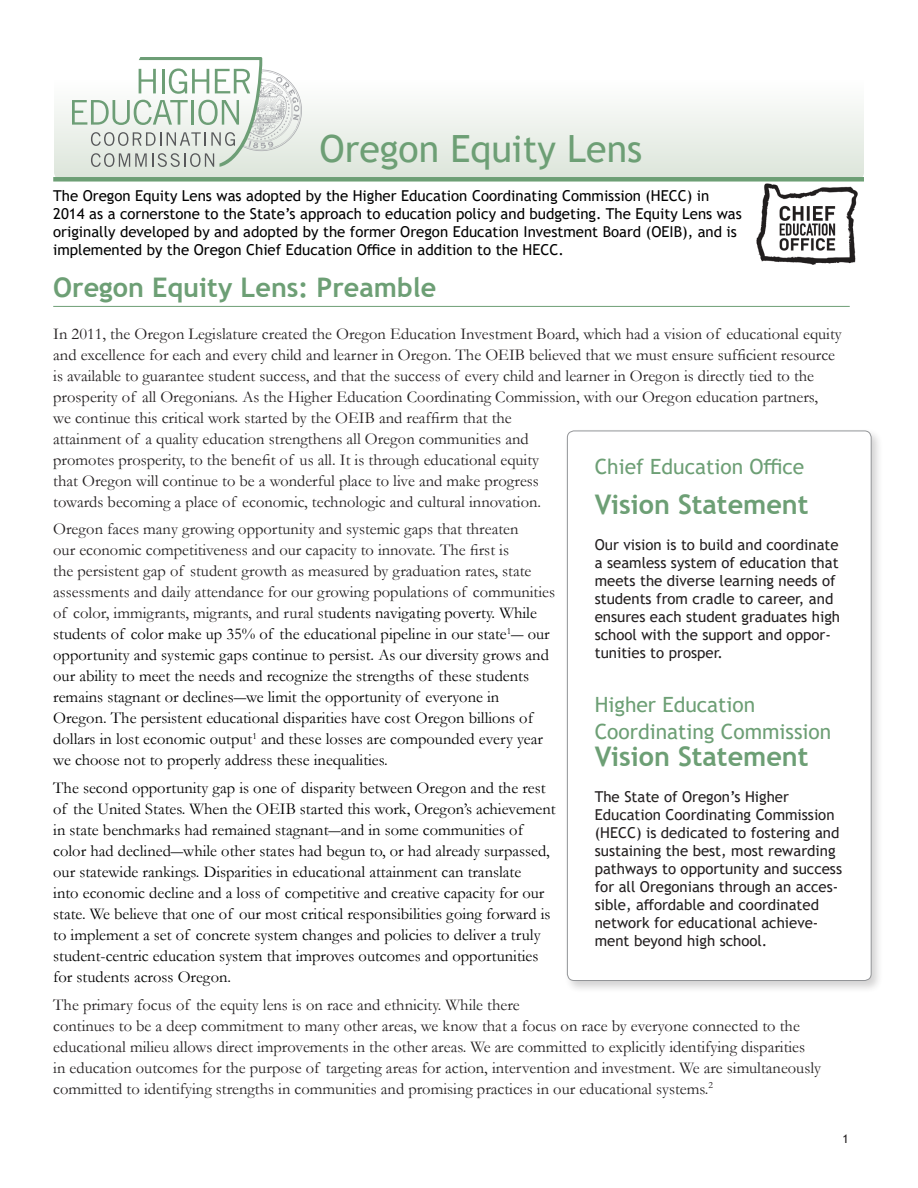
<style>
.page{position:relative;width:918px;height:1188px;background:#fff}
.page>*{position:absolute;margin:0;border:0;box-sizing:border-box;transform-origin:0 0}
.Header_Title{font:37.5px "Trebuchet MS";color:#6d9f75}
.Box_Quote_Body_Text{font:700 27px "Trebuchet MS";color:#6d9f75}
.Headline{font:700 27px "Trebuchet MS";color:#6d9f75}
.Box_Quote_Body_Text-2{font:21px "Trebuchet MS";color:#6d9f75}
.Bullet_Points{font:16.5px/21px "Garamond";color:#000}
.Bullet_Points-2{font:16.5px/21px "Garamond";color:#231f20}
.Box_Quote_Body_Text-3{font:15px/18px "Trebuchet MS";color:#231f20}
.t1{font:15px/18px "Trebuchet MS";color:#000}
.t2{font:12px "Trebuchet MS";color:#231f20}
.s1{color:#231f20}
</style>
<div class="page">
<svg style="left:54px;top:106px;width:810px;height:71px;fill:#e8eee7"></svg>
<svg style="left:72px;top:57px;width:230px;height:110px"></svg>
<hr style="left:53px;top:306px;width:797px;height:1px;background:#6d9f75">
<img style="left:756px;top:183px;width:102px;height:82px">
<div style="left:53px;top:177px;width:811px;height:5px;background:#6d9f75"></div>
<div style="left:564px;top:427px;width:320px;height:566px;background:#231f20;opacity:.2"></div>
<div style="left:567px;top:431px;width:304px;height:550px;background:#fff;border-radius:7px"></div>
<div style="left:567px;top:431px;width:305px;height:550px;border:1px solid #939598;border-radius:7px"></div>
<p class="Header_Title" style="left:320px;top:125px;width:324px">Oregon Equity Lens</p>
<p class="t1" style="left:53px;top:187px;width:690px">The Oregon Equity Lens was adopted by the Higher Education Coordinating Commission (HECC) in 2014 as a cornerstone to the State’s approach to education policy and budgeting. The Equity Lens was originally developed by and adopted by the former Oregon Education Investment Board (OEIB), and is implemented by the Oregon Chief Education Office in addition to the HECC.</p>
<p class="Headline" style="left:53px;top:271px;width:385px">Oregon Equity Lens: Preamble</p>
<p class="Bullet_Points-2" style="left:53px;top:323px;width:790px">In 2011, the Oregon Legislature created the Oregon Education Investment Board, which had a vision of educational equity and excellence for each and every child and learner in Oregon. The OEIB believed that we must ensure sufficient resource is available to guarantee student success, and that the success of every child and learner in Oregon is directly tied to the prosperity of all Oregonians. As the Higher Education Coordinating Commission, with our Oregon education partners,<br>we continue this critical work started by the OEIB and reaffirm that the<br>attainment of a quality education strengthens all Oregon communities and<br>promotes prosperity, to the benefit of us all. It is through educational equity<br>that Oregon will continue to be a wonderful place to live and make progress<br>towards becoming a place of economic, technologic and cultural innovation.</p>
<p class="Bullet_Points" style="left:53px;top:518px;width:503px"><span class="s1">Oregon faces many growing opportunity and systemic gaps that threaten<br>our economic competitiveness and our capacity to innovate. The first is<br>the persistent gap of student growth as measured by graduation rates, state assessments and daily attendance for our growing populations of communities of color, immigrants, migrants, and rural st</span>udents navigating poverty. While students of color make up 35% of the educational pipeline in our state<sup>1</sup>― our opportunity and systemic gaps continue to persist. As our diversity grows and our ability to meet the needs and recognize the strengths of these students remains stagnant or declines―we limit the opportunity of everyone in Oregon. The persistent educational disparities have cost Oregon billions of dollars in lost economic output<sup>1</sup> and these losses are compounded every year we choose not to properly address these inequalities.</p>
<p class="Bullet_Points" style="left:53px;top:777px;width:504px">The second opportunity gap is one of disparity between Oregon and the rest of the United States. When the OEIB started this work, Oregon’s achievement in state benchmarks had remained stagnant―and in some communities of color had declined―while other states had begun to, or had already surpassed, our statewide rankings. Disparities in educational attainment can translate<br>into economic decline and a loss of competitive and creative capacity for our state. We believe that one of our most critical responsibilities going forward is to implement a set of concrete system changes and policies to deliver a truly student-centric education system that improves outcomes and opportunities for students across Oregon.</p>
<p class="Bullet_Points-2" style="left:53px;top:994px;width:769px">The primary focus of the equity lens is on race and ethnicity. While there<br>continues to be a deep commitment to many other areas, we know that a focus on race by everyone connected to the educational milieu allows direct improvements in the other areas. We are committed to explicitly identifying disparities in education outcomes for the purpose of targeting areas for action, intervention and investment. We are simultaneously committed to identifying strengths in communities and promising practices in our educational systems.<sup>2</sup></p>
<p class="Box_Quote_Body_Text-2" style="left:595px;top:453px;width:211px">Chief Education Office</p>
<p class="Box_Quote_Body_Text" style="left:595px;top:488px;width:215px">Vision Statement</p>
<p class="Box_Quote_Body_Text-3" style="left:595px;top:536px;width:247px">Our vision is to build and coordinate a seamless system of education that meets the diverse learning needs of students from cradle to career, and ensures each student graduates high school with the support and oppor&shy;tunities to prosper.</p>
<p class="Box_Quote_Body_Text-2" style="left:595px;top:692px;width:162px">Higher Education</p>
<p class="Box_Quote_Body_Text-2" style="left:595px;top:719px;width:238px">Coordinating Commission</p>
<p class="Box_Quote_Body_Text" style="left:595px;top:740px;width:215px">Vision Statement</p>
<p class="Box_Quote_Body_Text-3" style="left:595px;top:788px;width:196px">The State of Oregon’s Higher</p>
<p class="Box_Quote_Body_Text-3" style="left:595px;top:806px;width:249px">Education Coordinating Commission (HECC) is dedicated to fostering and sustaining the best, most rewarding pathways to opportunity and success for all Oregonians through an acces&shy;sible, affordable and coordinated network for educational achieve&shy;ment beyond high school.</p>
<p class="t2" style="left:842px;top:1131px;width:8px">1</p>
</div>
